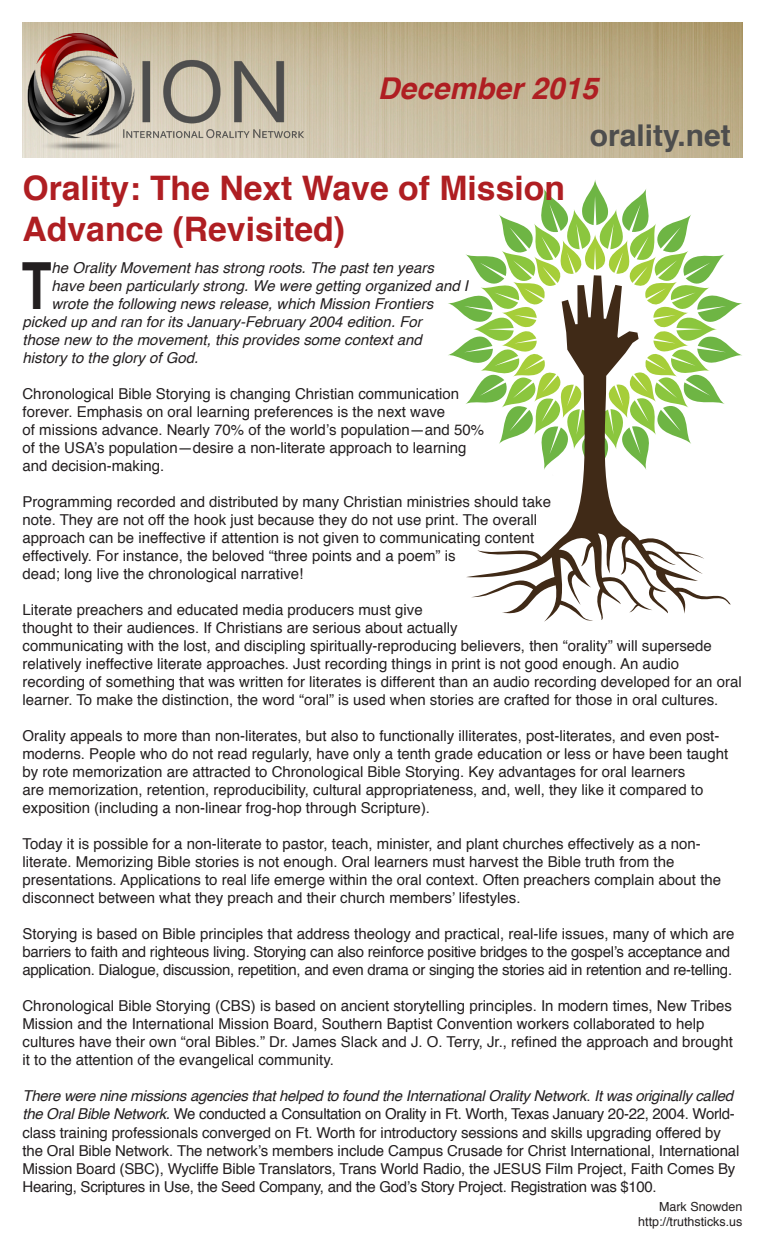
<style>
.page{position:relative;width:765px;height:1254px;background:#fff}
.page>*{position:absolute;margin:0;border:0;box-sizing:border-box;transform-origin:0 0}
.t1{font:700 65px "Helvetica";color:#231f20;scale:.75 1}
.t2{font:700 33.75px "Helvetica";color:#af1e22}
.t3{font:italic 700 30px "Helvetica";color:#af1e22}
.t4{font:700 30px "Helvetica";color:#4d4d4d}
.t5{font:15px/18px "Helvetica";color:#231f20}
.t6{font:15px/18px "Helvetica";letter-spacing:-.02em;color:#231f20}
.t7{font:italic 15px "Helvetica";color:#231f20}
.t8{font:12.5px "Helvetica";color:#231f20}
.s1{font-style:italic}
</style>
<div class="page">
<img style="left:22px;top:22px;width:720px;height:135px">
<img style="left:25px;top:31px;width:279px;height:121px">
<svg style="left:448px;top:180px;width:294px;height:181px"></svg>
<svg style="left:466px;top:275px;width:265px;height:347px"></svg>
<p class="t3" style="left:378px;top:64px;width:222px">December 2015</p>
<p class="t2" style="left:22px;top:161px;width:544px">Orality: The Next Wave of Mission</p>
<p class="t2" style="left:22px;top:201px;width:324px">Advance (Revisited)</p>
<p class="t4" style="left:590px;top:112px;width:143px">orality.net</p>
<p class="t1" style="left:22px;top:233px;width:41px">T</p>
<p class="t7" style="left:52px;top:256px;width:384px">he Orality Movement has strong roots. The past ten years</p>
<p class="t7" style="left:52px;top:274px;width:418px">have been particularly strong. We were getting organized and I</p>
<p class="t7" style="left:52px;top:292px;width:383px">wrote the following news release, which Mission Frontiers</p>
<p class="t7" style="left:22px;top:310px;width:401px">picked up and ran for its January-February 2004 edition. For</p>
<p class="t7" style="left:22px;top:328px;width:401px">those new to the movement, this provides some context and</p>
<p class="t7" style="left:22px;top:346px;width:177px">history to the glory of God.</p>
<p class="t5" style="left:22px;top:385px;width:463px">Chronological Bible Storying is changing Christian communication forever. Emphasis on oral learning preferences is the next wave<br>of missions advance. Nearly 70% of the world’s population—and 50% of the USA’s population—desire a non-literate approach to learning and decision-making.</p>
<p class="t5" style="left:22px;top:493px;width:530px">Programming recorded and distributed by many Christian ministries should take note. They are not off the hook just because they do not use print. The overall approach can be ineffective if attention is not given to communicating content effectively. For instance, the beloved “three points and a poem” is<br>dead; long live the chronological narrative!</p>
<p class="t5" style="left:22px;top:601px;width:721px">Literate preachers and educated media producers must give<br>thought to their audiences. If Christians are serious about actually<br>communicating with the lost, and discipling spiritually-reproducing believers, then “orality” will supersede relatively ineffective literate approaches. Just recording things in print is not good enough. An audio recording of something that was written for literates is different than an audio recording developed for an oral learner. To make the distinction, the word “oral” is used when stories are crafted for those in oral cultures.</p>
<p class="t5" style="left:22px;top:727px;width:707px">Orality appeals to more than non-literates, but also to functionally illiterates, post-literates, and even post&shy;moderns. People who do not read regularly, have only a tenth grade education or less or have been taught by rote memorization are attracted to Chronological Bible Storying. Key advantages for oral learners<br>are memorization, retention, reproducibility, cultural appropriateness, and, well, they like it compared to exposition (including a non-linear frog-hop through Scripture).</p>
<p class="t5" style="left:22px;top:835px;width:700px">Today it is possible for a non-literate to pastor, teach, minister, and plant churches effectively as a non&shy;literate. Memorizing Bible stories is not enough. Oral learners must harvest the Bible truth from the presentations. Applications to real life emerge within the oral context. Often preachers complain about the disconnect between what they preach and their church members’ lifestyles.</p>
<p class="t6" style="left:22px;top:925px;width:713px">Storying is based on Bible principles that address theology and practical, real-life issues, many of which are barriers to faith and righteous living. Storying can also reinforce positive bridges to the gospel’s acceptance and application. Dialogue, discussion, repetition, and even drama or singing the stories aid in retention and re-telling.</p>
<p class="t5" style="left:22px;top:997px;width:712px">Chronological Bible Storying (CBS) is based on ancient storytelling principles. In modern times, New Tribes Mission and the International Mission Board, Southern Baptist Convention workers collaborated to help cultures have their own “oral Bibles.” Dr. James Slack and J. O. Terry, Jr., refined the approach and brought it to the attention of the evangelical community.</p>
<p class="t5" style="left:22px;top:1087px;width:719px"><span class="s1">There were nine missions agencies that helped to found the International Orality Network</span>. <span class="s1">It was originally called the Oral Bible Network.</span> We conducted a Consultation on Orality in Ft. Worth, Texas January 20-22, 2004. World&shy;class training professionals converged on Ft. Worth for introductory sessions and skills upgrading offered by the Oral Bible Network. The network’s members include Campus Crusade for Christ International, International Mission Board (SBC), Wycliffe Bible Translators, Trans World Radio, the JESUS Film Project, Faith Comes By Hearing, Scriptures in Use, the Seed Company, and the God’s Story Project. Registration was $100.</p>
<p class="t8" style="left:659px;top:1196px;width:85px">Mark Snowden</p>
<p class="t8" style="left:638px;top:1211px;width:106px">http://truthsticks.us</p>
</div>
